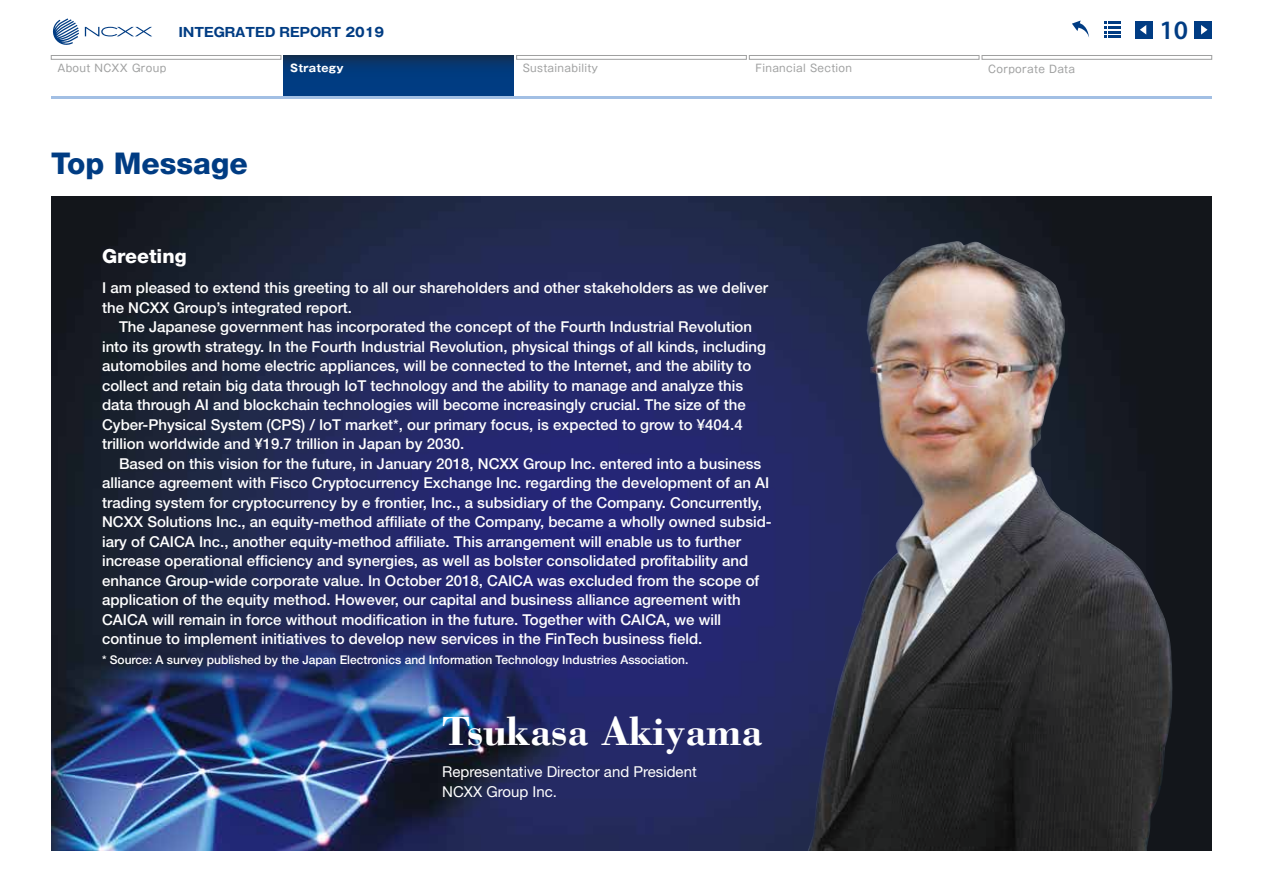
<style>
.page{position:relative;width:1263px;height:893px;background:#fff}
.page>*{position:absolute;margin:0;border:0;box-sizing:border-box;transform-origin:0 0}
.t1{font:700 42px "Bodoni Std";color:#fff}
.t2{font:800 30px "Helvetica Neue LT Std";color:#003c83}
.t3{font:600 26.7px "Myriad Pro";color:#003c83}
.t4{font:800 19.5px "Helvetica Neue LT Std";color:#fff}
.t5{font:500 15px/19.5px "Helvetica Neue LT Std";color:#fff}
.t6{font:15px/19.5px "Helvetica Neue LT Std";color:#fff}
.t7{font:700 12.75px "Gothic MB101 Pr 6 N";color:#003c83}
.t8{font:500 12px "Helvetica Neue LT Std";color:#fff}
.t9{font:10.5px "Gothic MB101 Pr 6 N";letter-spacing:.03em;color:#9fa0a0}
.t10{font:700 10.5px "Gothic MB101 Pr 6 N";letter-spacing:.03em;color:#fff}
</style>
<div class="page">
<img style="left:51px;top:197px;width:1161px;height:653px">
<img style="left:807px;top:240px;width:366px;height:610px">
<svg style="left:85px;top:27px;width:67px;height:9px"></svg>
<svg style="left:52px;top:18px;width:27px;height:27px"></svg>
<svg style="left:284px;top:55px;width:230px;height:41px;background:#033977"></svg>
<svg style="left:51px;top:55px;width:230px;height:5px"></svg>
<svg style="left:516px;top:55px;width:230px;height:5px"></svg>
<svg style="left:749px;top:55px;width:230px;height:5px"></svg>
<svg style="left:982px;top:55px;width:230px;height:5px"></svg>
<hr style="left:51px;top:96px;width:1161px;height:3px;background:#a2bfe4">
<div style="left:1195px;top:21px;width:17px;height:17px;background:#003c83"></div>
<svg style="left:1201px;top:25px;width:6px;height:10px"></svg>
<div style="left:1135px;top:21px;width:17px;height:17px;background:#003c83"></div>
<svg style="left:1140px;top:25px;width:6px;height:10px"></svg>
<svg style="left:1104px;top:21px;width:17px;height:17px"></svg>
<svg style="left:1072px;top:21px;width:17px;height:16px"></svg>
<p class="t7" style="left:179px;top:22px;width:207px">INTEGRATED REPORT 2019</p>
<p class="t9" style="left:57px;top:60px;width:110px">About NCXX Group</p>
<p class="t10" style="left:290px;top:60px;width:55px">Strategy</p>
<p class="t9" style="left:523px;top:60px;width:77px">Sustainability</p>
<p class="t9" style="left:755px;top:60px;width:98px">Financial Section</p>
<p class="t9" style="left:988px;top:60px;width:88px">Corporate Data</p>
<h2 class="t2" style="left:51px;top:145px;width:198px">Top Message</h2>
<h3 class="t4" style="left:102px;top:244px;width:86px">Greeting</h3>
<p class="t5" style="left:102px;top:278px;width:667px">I am pleased to extend this greeting to all our shareholders and other stakeholders as we deliver the NCXX Group’s integrated report.</p>
<p class="t5" style="left:102px;top:317px;width:665px;text-indent:17px">The Japanese government has incorporated the concept of the Fourth Industrial Revolution into its growth strategy. In the Fourth Industrial Revolution, physical things of all kinds, including automobiles and home electric appliances, will be connected to the Internet, and the ability to collect and retain big data through IoT technology and the ability to manage and analyze this data through AI and blockchain technologies will become increasingly crucial. The size of the Cyber-Physical System (CPS) / IoT market*, our primary focus, is expected to grow to ¥404.4 trillion worldwide and ¥19.7 trillion in Japan by 2030.</p>
<p class="t5" style="left:102px;top:453px;width:671px;text-indent:17px">Based on this vision for the future, in January 2018, NCXX Group Inc. entered into a business alliance agreement with Fisco Cryptocurrency Exchange Inc. regarding the development of an AI trading system for cryptocurrency by e frontier, Inc., a subsidiary of the Company. Concurrently, NCXX Solutions Inc., an equity-method affiliate of the Company, became a wholly owned subsid&shy;iary of CAICA Inc., another equity-method affiliate. This arrangement will enable us to further increase operational efficiency and synergies, as well as bolster consolidated profitability and enhance Group-wide corporate value. In October 2018, CAICA was excluded from the scope of application of the equity method. However, our capital and business alliance agreement with CAICA will remain in force without modification in the future. Together with CAICA, we will continue to implement initiatives to develop new services in the FinTech business field.</p>
<p class="t8" style="left:102px;top:652px;width:588px">* Source: A survey published by the Japan Electronics and Information Technology Industries Association.</p>
<h1 class="t1" style="left:442px;top:705px;width:322px">Tsukasa Akiyama</h1>
<p class="t6" style="left:442px;top:762px;width:256px">Representative Director and President<br>NCXX Group Inc.</p>
<h3 class="t3" style="left:1159px;top:13px;width:30px">10</h3>
</div>
